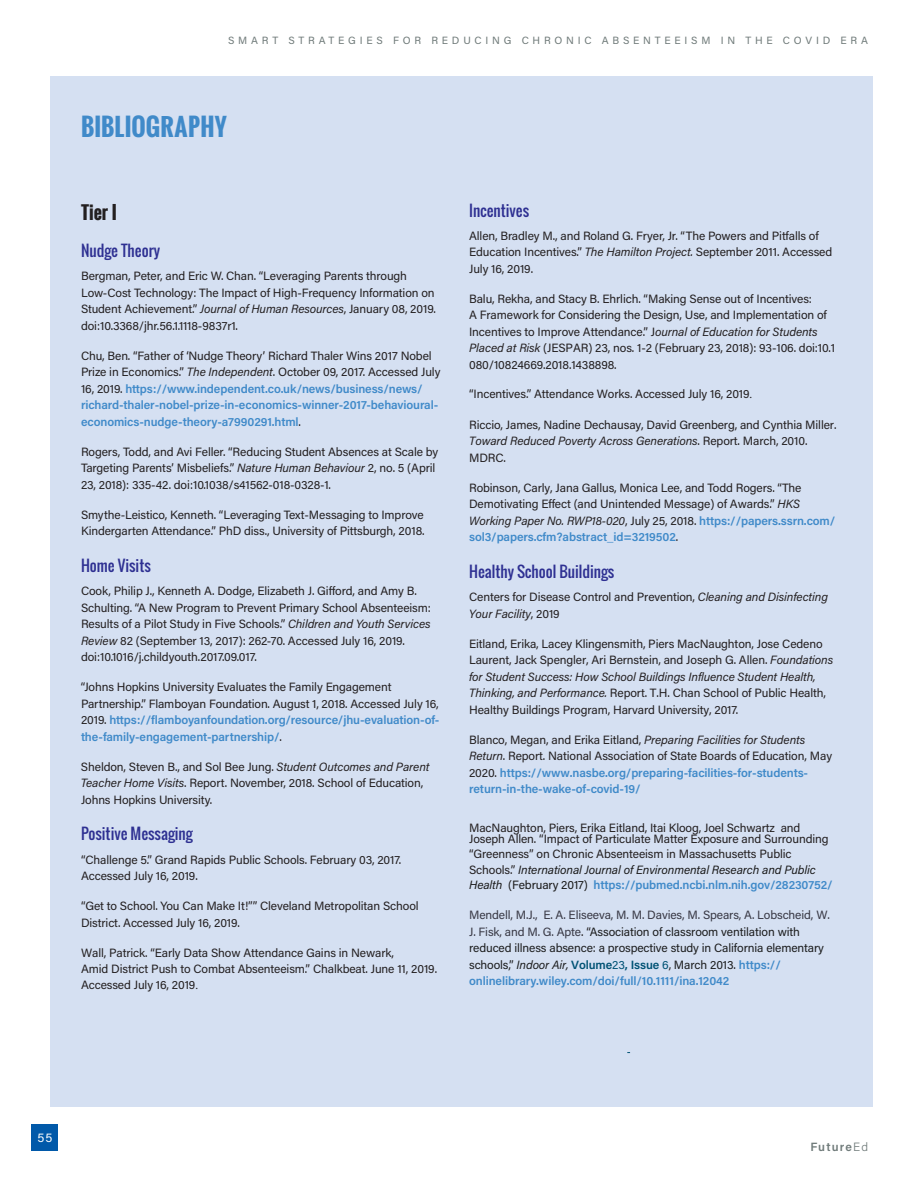
<style>
.page{position:relative;width:918px;height:1188px;background:#fff}
.page>*{position:absolute;margin:0;border:0;box-sizing:border-box;transform-origin:0 0}
.section_header1_Oswa{font:700 24px "Oswald";letter-spacing:.005em;color:#408ac9}
._06_biblio{font:700 18px "Oswald";color:#231f20}
._06_biblio-2{font:15px "Oswald";color:#2e3092}
._06_biblio-3{font:12px/16.5px "Acumin Pro";letter-spacing:-.01em;color:#231f20}
._06_biblio-4{font:12px/16.5px "Acumin Pro";letter-spacing:-.01em;color:#1c1d1e}
._06_biblio-5{font:600 12px/16.5px "Acumin Pro";letter-spacing:-.01em;color:#408ac9}
.t1{font:600 12px "Acumin Pro";letter-spacing:.09em;color:#707b7a}
.t2{font:12px "Acumin Pro";color:#fff}
.t3{font:10.5px "Acumin Pro";letter-spacing:.36em;color:#707b7a}
.s1{font-style:italic}
.s2{font-weight:400;color:#231f20}
.s3{font-weight:400;font-style:italic;color:#231f20}
.s4{font-weight:600;color:#408ac9}
.s5{font-family:"Minion Pro"}
.s6{font-style:italic;color:#1a1a1a}
.s7{color:#1a1a1a}
.s8{color:#383844}
.s9{color:#231f20}
.s10{font-weight:600;color:#005274}
.s11{color:#005274}
.s12{font-weight:300}
</style>
<div class="page">
<div style="left:32px;top:1124px;width:26px;height:27px;background:#0159a9"></div>
<div style="left:50px;top:108px;width:823px;height:999px;background:#d5e0f2"></div>
<div style="left:50px;top:76px;width:823px;height:999px;background:#d5e0f2"></div>
<p class="t3" style="left:228px;top:33px;width:642px">SMART STRATEGIES FOR REDUCING CHRONIC ABSENTEEISM IN THE COVID ERA</p>
<p class="section_header1_Oswa" style="left:81px;top:108px;width:147px">BIBLIOGRAPHY</p>
<p class="_06_biblio" style="left:81px;top:199px;width:37px">Tier I</p>
<p class="_06_biblio-2" style="left:81px;top:239px;width:81px">Nudge Theory</p>
<p class="_06_biblio-3" style="left:81px;top:267px;width:357px">Bergman, Peter, and Eric W. Chan. “Leveraging Parents through Low-Cost Technology: The Impact of High-Frequency Information on Student Achievement.” <span class="s1">Journal of Human Resources</span>, January 08, 2019. doi:10.3368/jhr.56.1.1118-9837r1.</p>
<p class="_06_biblio-5" style="left:81px;top:347px;width:361px"><span class="s2">Chu, Ben. “Father of ‘Nudge Theory’ Richard Thaler Wins 2017 Nobel Prize in Economics.”</span> <span class="s3">The Independent</span><span class="s2">. October 09, 2017. Accessed July 16, 2019.</span> https://www.independent.co.uk/news/business/news/ richard-thaler-nobel-prize-in-economics-winner-2017-behavioural&shy;economics-nudge-theory-a7990291.html<span class="s2">.</span></p>
<p class="_06_biblio-3" style="left:81px;top:443px;width:359px">Rogers, Todd, and Avi Feller. “Reducing Student Absences at Scale by<br>Targeting Parents’ Misbeliefs.” <span class="s1">Nature Human Behaviour</span> 2, no. 5 (April<br>23, 2018): 335-42. doi:10.1038/s41562-018-0328-1.</p>
<p class="_06_biblio-3" style="left:81px;top:506px;width:345px">Smythe-Leistico, Kenneth. “Leveraging Text-Messaging to Improve<br>Kindergarten Attendance.” PhD diss., University of Pittsburgh, 2018.</p>
<p class="_06_biblio-2" style="left:81px;top:554px;width:71px">Home Visits</p>
<p class="_06_biblio-3" style="left:81px;top:582px;width:351px">Cook, Philip J., Kenneth A. Dodge, Elizabeth J. Gifford, and Amy B.<br>Schulting. “A New Program to Prevent Primary School Absenteeism:<br>Results of a Pilot Study in Five Schools.” <span class="s1">Children and Youth Services Review</span> 82 (September 13, 2017): 262-70. Accessed July 16, 2019. doi:10.1016/j.childyouth.2017.09.017.</p>
<p class="_06_biblio-3" style="left:81px;top:678px;width:360px">“Johns Hopkins University Evaluates the Family Engagement Partnership.” Flamboyan Foundation. August 1, 2018. Accessed July 16, 2019. <span class="s4">https://flamboyanfoundation.org/resource/jhu-evaluation-of&shy;the-family-engagement-partnership/</span>.</p>
<p class="_06_biblio-3" style="left:81px;top:758px;width:350px">Sheldon, Steven B., and Sol Bee Jung. <span class="s1">Student Outcomes and Parent<br>Teacher Home Visits</span>. Report. November, 2018. School of Education,<br>Johns Hopkins University.</p>
<p class="_06_biblio-2" style="left:81px;top:823px;width:113px">Positive Messaging</p>
<p class="_06_biblio-3" style="left:81px;top:851px;width:322px">“Challenge 5.” Grand Rapids Public Schools. February 03, 2017.<br>Accessed July 16, 2019.</p>
<p class="_06_biblio-3" style="left:81px;top:897px;width:339px">“Get to School. You Can Make It!”” Cleveland Metropolitan School<br>District. Accessed July 16, 2019.</p>
<p class="_06_biblio-3" style="left:81px;top:944px;width:358px;line-height:16px">Wall, Patrick. “Early Data Show Attendance Gains in Newark,<br>Amid District Push to Combat Absenteeism.” Chalkbeat. June 11, 2019.<br>Accessed July 16, 2019<span class="s5">.</span></p>
<p class="_06_biblio-2" style="left:469px;top:199px;width:62px">Incentives</p>
<p class="_06_biblio-3" style="left:469px;top:227px;width:365px">Allen, Bradley M., and Roland G. Fryer, Jr. “The Powers and Pitfalls of<br>Education Incentives.” <span class="s1">The Hamilton Project.</span> September 2011. Accessed<br>July 16, 2019.</p>
<p class="_06_biblio-3" style="left:469px;top:290px;width:368px">Balu, Rekha, and Stacy B. Ehrlich. “Making Sense out of Incentives:<br>A Framework for Considering the Design, Use, and Implementation of Incentives to Improve Attendance.” J<span class="s1">ournal of Education for Students Placed at Risk</span> (JESPAR) 23, nos. 1-2 (February 23, 2018): 93-106. doi:10.1</p>
<p class="_06_biblio-3" style="left:469px;top:356px;width:149px">080/10824669.2018.1438898.</p>
<p class="_06_biblio-3" style="left:469px;top:385px;width:285px">“Incentives.” Attendance Works. Accessed July 16, 2019<span class="s5">.</span></p>
<p class="_06_biblio-3" style="left:469px;top:416px;width:369px">Riccio, James, Nadine Dechausay, David Greenberg, and Cynthia Miller.<br><span class="s1">Toward Reduced Poverty Across Generations</span>. Report. March, 2010.<br>MDRC.</p>
<p class="_06_biblio-3" style="left:469px;top:479px;width:368px">Robinson, Carly, Jana Gallus, Monica Lee, and Todd Rogers. “The Demotivating Effect (and Unintended Message) of Awards.” <span class="s1">HKS Working Paper No. RWP18-020</span>, July 25, 2018. <span class="s4">https://papers.ssrn.com/ sol3/papers.cfm?abstract_id=3219502</span>.</p>
<p class="_06_biblio-2" style="left:469px;top:560px;width:147px">Healthy School Buildings</p>
<p class="_06_biblio-3" style="left:469px;top:588px;width:360px">Centers for Disease Control and Prevention, <span class="s1">Cleaning and Disinfecting<br>Your Facility</span>, 2019</p>
<p class="_06_biblio-3" style="left:469px;top:635px;width:366px">Eitland, Erika, Lacey Klingensmith, Piers MacNaughton, Jose Cedeno Laurent, Jack Spengler, Ari Bernstein, and Joseph G. Allen. <span class="s1">Foundations for Student Success: How School Buildings Influence Student Health, Thinking, and Performance.</span> Report. T.H. Chan School of Public Health, Healthy Buildings Program, Harvard University, 2017.</p>
<p class="_06_biblio-3" style="left:469px;top:731px;width:364px">Blanco, Megan, and Erika Eitland, <span class="s1">Preparing Facilities for Students Return</span>. Report. National Association of State Boards of Education, May 2020. <span class="s4">https://www.nasbe.org/preparing-facilities-for-students&shy;return-in-the-wake-of-covid-19/</span></p>
<p class="_06_biblio-3" style="left:469px;top:822px;width:361px;line-height:10.6px">MacNaughton, Piers, Erika Eitland, Itai Kloog, Joel Schwartz and<br>Joseph Allen. “Impact of Particulate Matter Exposure and Surrounding</p>
<p class="_06_biblio-3" style="left:469px;top:846px;width:365px;line-height:15.5px">“Greenness” on Chronic Absenteeism in Massachusetts Public<br>Schools.” <span class="s6">International Journal of Environmental Research and Public<br>Health</span> <span class="s7">(February 2017)</span> <span class="s4">https://pubmed.ncbi.nlm.nih.gov/28230752/</span></p>
<p class="_06_biblio-4" style="left:469px;top:906px;width:362px"><span class="s8">Mendell, M.J., E. A. Eliseeva, M. M. Davies, M. Spears, A. Lobscheid, W.<br>J. Fisk, and M. G. Apte</span><span class="s9">. “</span>Association of classroom ventilation with reduced illness absence: a prospective study in California elementary schools,” <span class="s1">Indoor Air,</span> <span class="s10">Volume</span><span class="s11">23</span><span class="s10">, Issue</span> <span class="s11">6</span><span class="s9">,</span> March 2013. <span class="s4">https:// onlinelibrary.wiley.com/doi/full/10.1111/ina.12042</span></p>
<p class="t2" style="left:37px;top:1129px;width:17px">55</p>
<p class="t1" style="left:810px;top:1139px;width:59px">Future<span class="s12">Ed</span></p>
</div>
